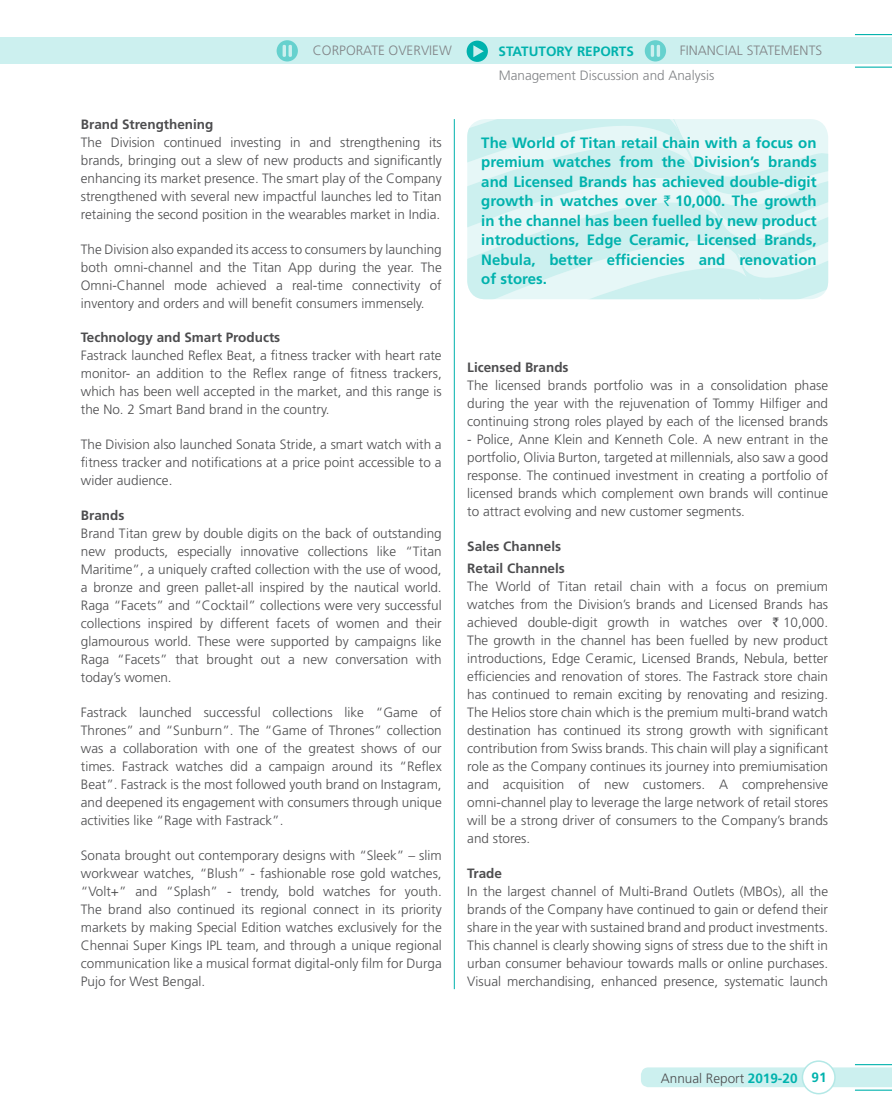
<style>
.page{position:relative;width:892px;height:1114px;background:#fff}
.page>*{position:absolute;margin:0;border:0;box-sizing:border-box;transform-origin:0 0}
.t1{font:700 15px/19.5px "Frutiger LT Std";color:#00b2ad;text-align:justify}
.t2{font:300 13.5px/18px "Frutiger LT Std";color:#4d4d4f;text-align:justify}
.t3{font:700 13.5px/22.2px "Frutiger LT Std";color:#4d4d4f}
.t4{font:300 13.5px/24.3px "Frutiger LT Std";color:#808285}
.t5{font:700 13.5px "Frutiger LT Std";color:#00b2ad}
.s1{font-family:"Rupee";font-weight:400}
.s2{font-weight:700;color:#00b2ad}
</style>
<div class="page">
<div style="left:641px;top:1067px;width:250px;height:20px;background:#ccf0ef"></div>
<div style="left:802px;top:1061px;width:32px;height:32px;background:#fff;border-radius:50%"></div>
<div style="left:801px;top:1060px;width:34px;height:34px;border:2px solid #b3e8e6;border-radius:50%"></div>
<div style="left:0;top:37px;width:891px;height:27px;background:#ccf0ef"></div>
<hr style="left:854px;top:34px;width:37px;height:1px;background:#00b2ad">
<hr style="left:854px;top:67px;width:37px;height:1px;background:#00b2ad">
<hr style="left:854px;top:1064px;width:37px;height:1px;background:#00b2ad">
<hr style="left:854px;top:1089px;width:37px;height:1px;background:#00b2ad">
<svg style="left:466px;top:41px;width:21px;height:21px"></svg>
<svg style="left:276px;top:40px;width:22px;height:21px"></svg>
<svg style="left:644px;top:40px;width:21px;height:21px"></svg>
<svg style="left:467px;top:119px;width:360px;height:180px;background:#d7f3f2"></svg>
<hr style="left:454px;top:119px;width:1px;height:870px;background:#00b2ad">
<p class="t4" style="left:313px;top:39px;width:140px">Corporate Overview</p>
<p class="t5" style="left:498px;top:43px;width:135px">Statutory Reports</p>
<p class="t4" style="left:498px;top:39px;width:323px;text-indent:181px">Financ ial Statements<br>Management Discussion and Analysis</p>
<p class="t3" style="left:81px;top:113px;width:134px">Brand Strengthening</p>
<p class="t2" style="left:81px;top:134px;width:362px">The Division continued investing in and strengthening its brands, bringing out a slew of new products and significantly enhancing its market presence. The smart play of the Company strengthened with several new impactful launches led to Titan retaining the second position in the wearables market in India.</p>
<p class="t2" style="left:81px;top:241px;width:362px">The Division also expanded its access to consumers by launching both omni-channel and the Titan App during the year. The Omni-Channel mode achieved a real-time connectivity of inventory and orders and will benefit consumers immensely.</p>
<p class="t3" style="left:81px;top:326px;width:201px">Technology and Smart Products</p>
<p class="t2" style="left:81px;top:346px;width:362px">Fastrack launched Reflex Beat, a fitness tracker with heart rate monitor- an addition to the Reflex range of fitness trackers, which has been well accepted in the market, and this range is the No. 2 Smart Band brand in the country.</p>
<p class="t2" style="left:81px;top:435px;width:362px">The Division also launched Sonata Stride, a smart watch with a fitness tracker and notifications at a price point accessible to a wider audience.</p>
<p class="t3" style="left:81px;top:504px;width:45px">Brands</p>
<p class="t2" style="left:81px;top:524px;width:362px">Brand Titan grew by double digits on the back of outstanding new products, especially innovative collections like “Titan Maritime”, a uniquely crafted collection with the use of wood, a bronze and green pallet-all inspired by the nautical world.<br>Raga “Facets” and “Cocktail” collections were very successful collections inspired by different facets of women and their glamourous world. These were supported by campaigns like Raga “Facets” that brought out a new conversation with today’s women.</p>
<p class="t2" style="left:81px;top:703px;width:362px">Fastrack launched successful collections like “Game of Thrones” and “Sunburn”. The “Game of Thrones” collection was a collaboration with one of the greatest shows of our times. Fastrack watches did a campaign around its “Reflex Beat”. Fastrack is the most followed youth brand on Instagram, and deepened its engagement with consumers through unique activities like “Rage with Fastrack”.</p>
<p class="t2" style="left:81px;top:846px;width:362px">Sonata brought out contemporary designs with “Sleek” – slim workwear watches, “Blush” - fashionable rose gold watches, “Volt+” and “Splash” - trendy, bold watches for youth.<br>The brand also continued its regional connect in its priority markets by making Special Edition watches exclusively for the Chennai Super Kings IPL team, and through a unique regional communication like a musical format digital-only film for Durga Pujo for West Bengal.</p>
<p class="t1" style="left:481px;top:133px;width:337px">The World of Titan retail chain with a focus on premium watches from the Division’s brands and Licensed Brands has achieved double-digit growth in watches over <span class="s1">`</span> 10,000. The growth in the channel has been fuelled by new product introductions, Edge Ceramic, Licensed Brands, Nebula, better efficiencies and renovation of stores.</p>
<p class="t3" style="left:467px;top:356px;width:103px">Licensed Brands</p>
<p class="t2" style="left:467px;top:376px;width:362px">The licensed brands portfolio was in a consolidation phase during the year with the rejuvenation of Tommy Hilfiger and continuing strong roles played by each of the licensed brands</p>
<p class="t2" style="left:467px;top:430px;width:362px">- Police, Anne Klein and Kenneth Cole. A new entrant in the portfolio, Olivia Burton, targeted at millennials, also saw a good response. The continued investment in creating a portfolio of licensed brands which complement own brands will continue to attract evolving and new customer segments.</p>
<p class="t3" style="left:467px;top:535px;width:99px">Sales Channels<br>Retail Channels</p>
<p class="t2" style="left:467px;top:577px;width:362px">The World of Titan retail chain with a focus on premium watches from the Division’s brands and Licensed Brands has achieved double-digit growth in watches over <span class="s1">`</span> 10,000.<br>The growth in the channel has been fuelled by new product introductions, Edge Ceramic, Licensed Brands, Nebula, better efficiencies and renovation of stores. The Fastrack store chain has continued to remain exciting by renovating and resizing.<br>The Helios store chain which is the premium multi-brand watch destination has continued its strong growth with significant contribution from Swiss brands. This chain will play a significant role as the Company continues its journey into premiumisation and acquisition of new customers. A comprehensive omni-channel play to leverage the large network of retail stores will be a strong driver of consumers to the Company’s brands and stores.</p>
<p class="t3" style="left:467px;top:862px;width:36px">Trade</p>
<p class="t2" style="left:467px;top:882px;width:362px">In the largest channel of Multi-Brand Outlets (MBOs), all the brands of the Company have continued to gain or defend their share in the year with sustained brand and product investments.<br>This channel is clearly showing signs of stress due to the shift in urban consumer behaviour towards malls or online purchases.<br>Visual merchandising, enhanced presence, systematic launch</p>
<p class="t2" style="left:660px;top:1069px;width:167px">Annual Report <span class="s2">2019-20 91</span></p>
</div>
